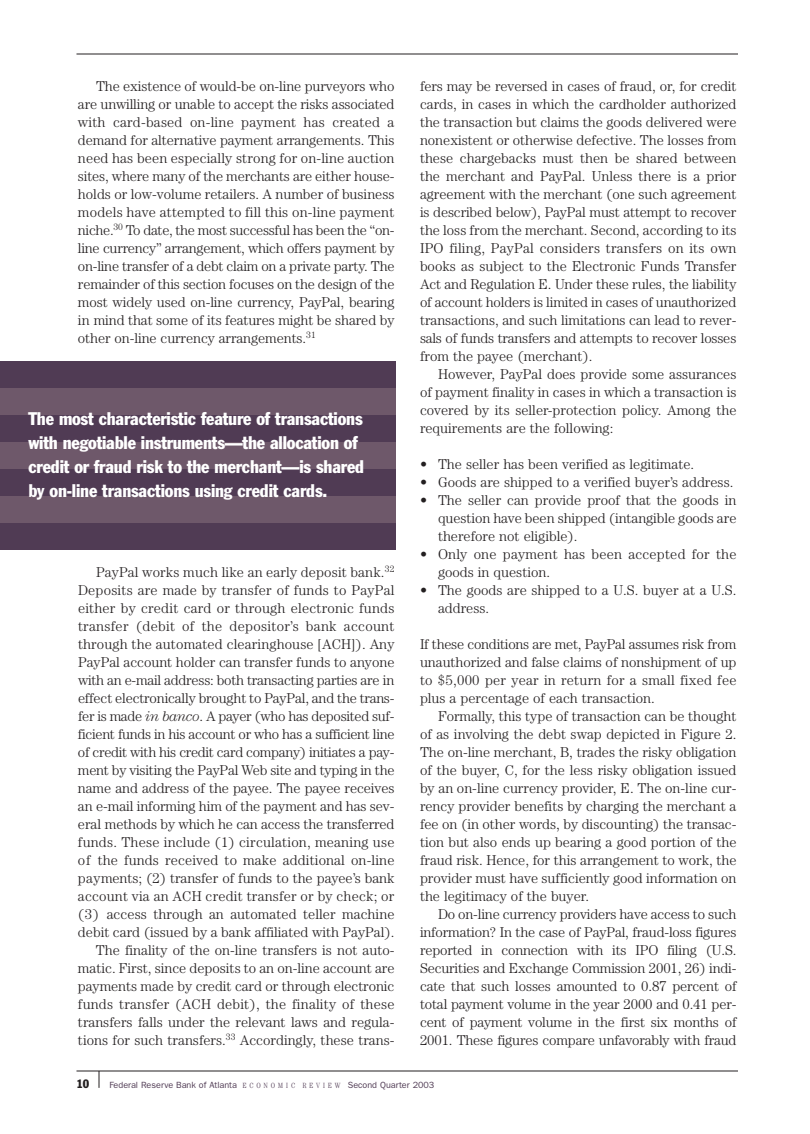
<style>
.page{position:relative;width:810px;height:1134px;background:#fff}
.page>*{position:absolute;margin:0;border:0;box-sizing:border-box;transform-origin:0 0}
.t1{font:condensed 18px/24px "Franklin Gothic";letter-spacing:-.01em;color:#fff}
.t2{font:300 14.25px/18px "Century";color:#231f20;text-align:justify}
.t3{font:condensed 12px "Franklin Gothic";color:#231f20}
.t4{font:9px "Franklin Gothic";color:#503b54}
.s1{font-style:italic}
.s2{font-family:"Century";font-weight:300;font-stretch:condensed;font-size:7.5px}
</style>
<div class="page">
<hr style="left:76px;top:54px;width:662px;height:1px;background:#231f20">
<hr style="left:76px;top:1071px;width:662px;height:1px;background:#231f20">
<svg style="left:99px;top:1071px;width:1px;height:17px"></svg>
<div style="left:0;top:362px;width:396px;height:188px;background:#6e586a"></div>
<div style="left:0;top:362px;width:396px;height:26px;background:#503b54"></div>
<div style="left:0;top:416px;width:396px;height:26px;background:#503b54"></div>
<div style="left:0;top:470px;width:396px;height:26px;background:#503b54"></div>
<div style="left:0;top:524px;width:396px;height:26px;background:#503b54"></div>
<p class="t2" style="left:78px;top:78px;width:318px;text-indent:18px">The existence of would-be on-line purveyors who are unwilling or unable to accept the risks associated with card-based on-line payment has created a demand for alternative payment arrangements. This need has been especially strong for on-line auction sites, where many of the merchants are either house&shy;holds or low-volume retailers. A number of business models have attempted to fill this on-line payment niche.<sup>30</sup> To date, the most successful has been the “on&shy;line currency” arrangement, which offers payment by on-line transfer of a debt claim on a private party. The remainder of this section focuses on the design of the most widely used on-line currency, PayPal, bearing in mind that some of its features might be shared by other on-line currency arrangements.<sup>31</sup></p>
<p class="t1" style="left:28px;top:408px;width:337px">The most characteristic feature of transactions with negotiable instruments—the allocation of credit or fraud risk to the merchant—is shared by on-line transactions using credit cards.</p>
<p class="t2" style="left:78px;top:564px;width:318px;text-align:right">PayPal works much like an early deposit bank.<sup>32<br></sup>Deposits are made by transfer of funds to PayPal either by credit card or through electronic funds transfer (debit of the depositor’s bank account through the automated clearinghouse [ACH]). Any PayPal account holder can transfer funds to anyone with an e-mail address: both transacting parties are in effect electronically brought to PayPal, and the trans&shy;fer is made <span class="s1">in banco</span>. A payer (who has deposited suf&shy;ficient funds in his account or who has a sufficient line of credit with his credit card company) initiates a pay&shy;ment by visiting the PayPal Web site and typing in the name and address of the payee. The payee receives an e-mail informing him of the payment and has sev&shy;eral methods by which he can access the transferred funds. These include (1) circulation, meaning use of the funds received to make additional on-line payments; (2) transfer of funds to the payee’s bank account via an ACH credit transfer or by check; or (3) access through an automated teller machine debit card (issued by a bank affiliated with PayPal).<br>The finality of the on-line transfers is not auto&shy;matic. First, since deposits to an on-line account are payments made by credit card or through electronic funds transfer (ACH debit), the finality of these transfers falls under the relevant laws and regula&shy;tions for such transfers.<sup>33</sup> Accordingly, these trans-</p>
<p class="t2" style="left:420px;top:78px;width:318px">fers may be reversed in cases of fraud, or, for credit cards, in cases in which the cardholder authorized the transaction but claims the goods delivered were nonexistent or otherwise defective. The losses from these chargebacks must then be shared between the merchant and PayPal. Unless there is a prior agreement with the merchant (one such agreement is described below), PayPal must attempt to recover the loss from the merchant. Second, according to its IPO filing, PayPal considers transfers on its own books as subject to the Electronic Funds Transfer Act and Regulation E. Under these rules, the liability of account holders is limited in cases of unauthorized transactions, and such limitations can lead to rever&shy;sals of funds transfers and attempts to recover losses from the payee (merchant).</p>
<p class="t2" style="left:420px;top:366px;width:318px;text-indent:18px">However, PayPal does provide some assurances of payment finality in cases in which a transaction is covered by its seller-protection policy. Among the requirements are the following:</p>
<p class="t2" style="left:420px;top:456px;width:276px">• The seller has been verified as legitimate.</p>
<p class="t2" style="left:420px;top:474px;width:315px">• Goods are shipped to a verified buyer’s address.</p>
<p class="t2" style="left:438px;top:492px;width:300px;text-indent:-18px">• The seller can provide proof that the goods in question have been shipped (intangible goods are therefore not eligible).</p>
<p class="t2" style="left:438px;top:546px;width:300px;text-indent:-18px">• Only one payment has been accepted for the goods in question.</p>
<p class="t2" style="left:438px;top:582px;width:300px;text-indent:-18px">• The goods are shipped to a U.S. buyer at a U.S. address.</p>
<p class="t2" style="left:420px;top:636px;width:318px">If these conditions are met, PayPal assumes risk from unauthorized and false claims of nonshipment of up to $5,000 per year in return for a small fixed fee plus a percentage of each transaction.</p>
<p class="t2" style="left:420px;top:708px;width:318px;text-indent:18px">Formally, this type of transaction can be thought of as involving the debt swap depicted in Figure 2.<br>The on-line merchant, B, trades the risky obligation of the buyer, C, for the less risky obligation issued by an on-line currency provider, E. The on-line cur&shy;rency provider benefits by charging the merchant a fee on (in other words, by discounting) the transac&shy;tion but also ends up bearing a good portion of the fraud risk. Hence, for this arrangement to work, the provider must have sufficiently good information on the legitimacy of the buyer.</p>
<p class="t2" style="left:420px;top:906px;width:318px;text-indent:18px">Do on-line currency providers have access to such information? In the case of PayPal, fraud-loss figures reported in connection with its IPO filing (U.S.<br>Securities and Exchange Commission 2001, 26) indi&shy;cate that such losses amounted to 0.87 percent of total payment volume in the year 2000 and 0.41 per&shy;cent of payment volume in the first six months of 2001. These figures compare unfavorably with fraud</p>
<p class="t3" style="left:76px;top:1079px;width:14px">10</p>
<p class="t4" style="left:110px;top:1081px;width:326px">Federal Reserve Bank of Atlanta <span class="s2">E C O N O M I C R E V I E W</span> Second Quarter 2003</p>
</div>
